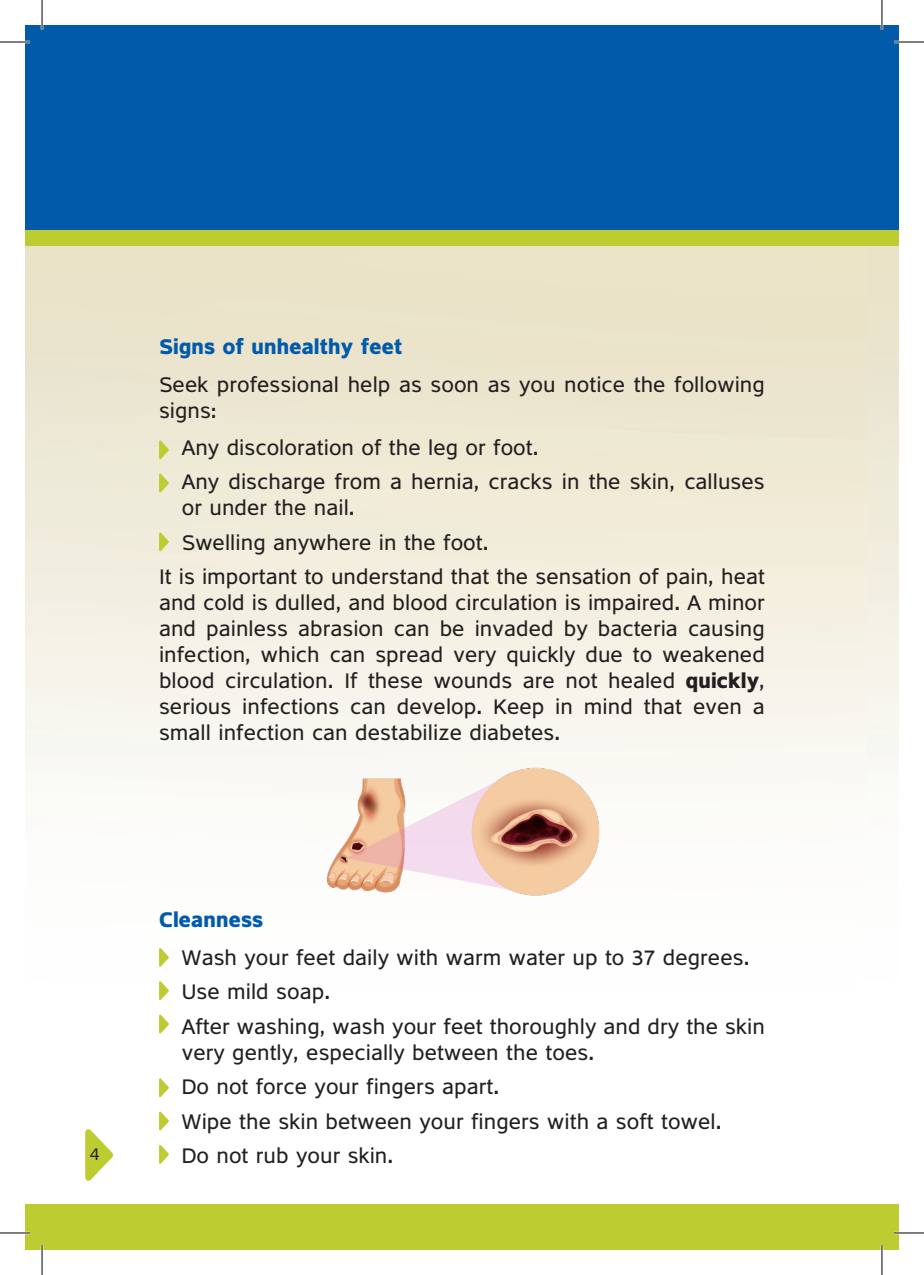
<style>
.page{position:relative;width:924px;height:1275px;background:#fff}
.page>*{position:absolute;margin:0;border:0;box-sizing:border-box;transform-origin:0 0}
.t1{font:21px/26px "Fb Tamlil Eng";color:#231f20}
.t2{font:700 21px "Fb Tamlil Eng";color:#015aaa}
.t3{font:21px "Fb Typo Pas";color:#231f20}
.s1{font-weight:700}
</style>
<div class="page">
<img style="left:25px;top:245px;width:842px;height:886px">
<img style="left:867px;top:245px;width:31px;height:528px">
<img style="left:855px;top:902px;width:12px;height:229px">
<div style="left:25px;top:25px;width:873px;height:205px;background:#015aaa"></div>
<div style="left:25px;top:230px;width:873px;height:15px;background:#bdcd31"></div>
<div style="left:25px;top:1204px;width:873px;height:46px;background:#bdcd31"></div>
<svg style="left:85px;top:1129px;width:28px;height:52px"></svg>
<svg style="left:159px;top:440px;width:10px;height:19px"></svg>
<svg style="left:159px;top:948px;width:10px;height:19px"></svg>
<svg style="left:159px;top:1078px;width:10px;height:19px"></svg>
<svg style="left:159px;top:473px;width:10px;height:19px"></svg>
<svg style="left:159px;top:981px;width:10px;height:19px"></svg>
<svg style="left:159px;top:1111px;width:10px;height:19px"></svg>
<svg style="left:159px;top:1014px;width:10px;height:19px"></svg>
<svg style="left:159px;top:1145px;width:10px;height:18px"></svg>
<svg style="left:159px;top:532px;width:10px;height:19px"></svg>
<img style="left:319px;top:759px;width:285px;height:140px">
<hr style="left:0;top:41px;width:30px;height:2px;background:#fff">
<hr style="left:893px;top:41px;width:30px;height:2px;background:#fff">
<hr style="left:0;top:1231px;width:30px;height:3px;background:#fff">
<hr style="left:893px;top:1231px;width:30px;height:3px;background:#fff">
<hr style="left:41px;top:0;width:2px;height:30px;background:#fff">
<hr style="left:41px;top:1245px;width:2px;height:30px;background:#fff">
<hr style="left:880px;top:0;width:2px;height:30px;background:#fff">
<hr style="left:880px;top:1245px;width:2px;height:30px;background:#fff">
<hr style="left:0;top:42px;width:30px;height:1px;background:#000">
<hr style="left:893px;top:42px;width:30px;height:1px;background:#000">
<hr style="left:0;top:1232px;width:30px;height:1px;background:#000">
<hr style="left:893px;top:1232px;width:30px;height:1px;background:#000">
<hr style="left:42px;top:0;width:1px;height:30px;background:#000">
<hr style="left:42px;top:1245px;width:1px;height:30px;background:#000">
<hr style="left:881px;top:0;width:1px;height:30px;background:#000">
<hr style="left:881px;top:1245px;width:1px;height:30px;background:#000">
<p class="t2" style="left:159px;top:337px;width:245px">Signs of unhealthy feet</p>
<p class="t1" style="left:159px;top:373px;width:607px">Seek professional help as soon as you notice the following signs:</p>
<p class="t1" style="left:159px;top:437px;width:381px">• Any discoloration of the leg or foot.</p>
<p class="t1" style="left:182px;top:471px;width:584px;text-indent:-23px">• Any discharge from a hernia, cracks in the skin, calluses or under the nail.</p>
<p class="t1" style="left:159px;top:532px;width:331px">• Swelling anywhere in the foot.</p>
<p class="t1" style="left:159px;top:566px;width:607px;text-align:justify">It is important to understand that the sensation of pain, heat and cold is dulled, and blood circulation is impaired. A minor and painless abrasion can be invaded by bacteria causing infection, which can spread very quickly due to weakened blood circulation. If these wounds are not healed <span class="s1">quickly</span>, serious infections can develop. Keep in mind that even a small infection can destabilize diabetes.</p>
<p class="t3" style="left:90px;top:1143px;width:11px">4</p>
<p class="t2" style="left:159px;top:910px;width:106px">Cleanness</p>
<p class="t1" style="left:159px;top:946px;width:592px">• Wash your feet daily with warm water up to 37 degrees.</p>
<p class="t1" style="left:159px;top:981px;width:173px">• Use mild soap.</p>
<p class="t1" style="left:182px;top:1015px;width:584px;text-indent:-23px">• After washing, wash your feet thoroughly and dry the skin very gently, especially between the toes.</p>
<p class="t1" style="left:159px;top:1076px;width:342px">• Do not force your fingers apart.</p>
<p class="t1" style="left:159px;top:1110px;width:564px">• Wipe the skin between your fingers with a soft towel.</p>
<p class="t1" style="left:159px;top:1145px;width:236px">• Do not rub your skin.</p>
</div>
